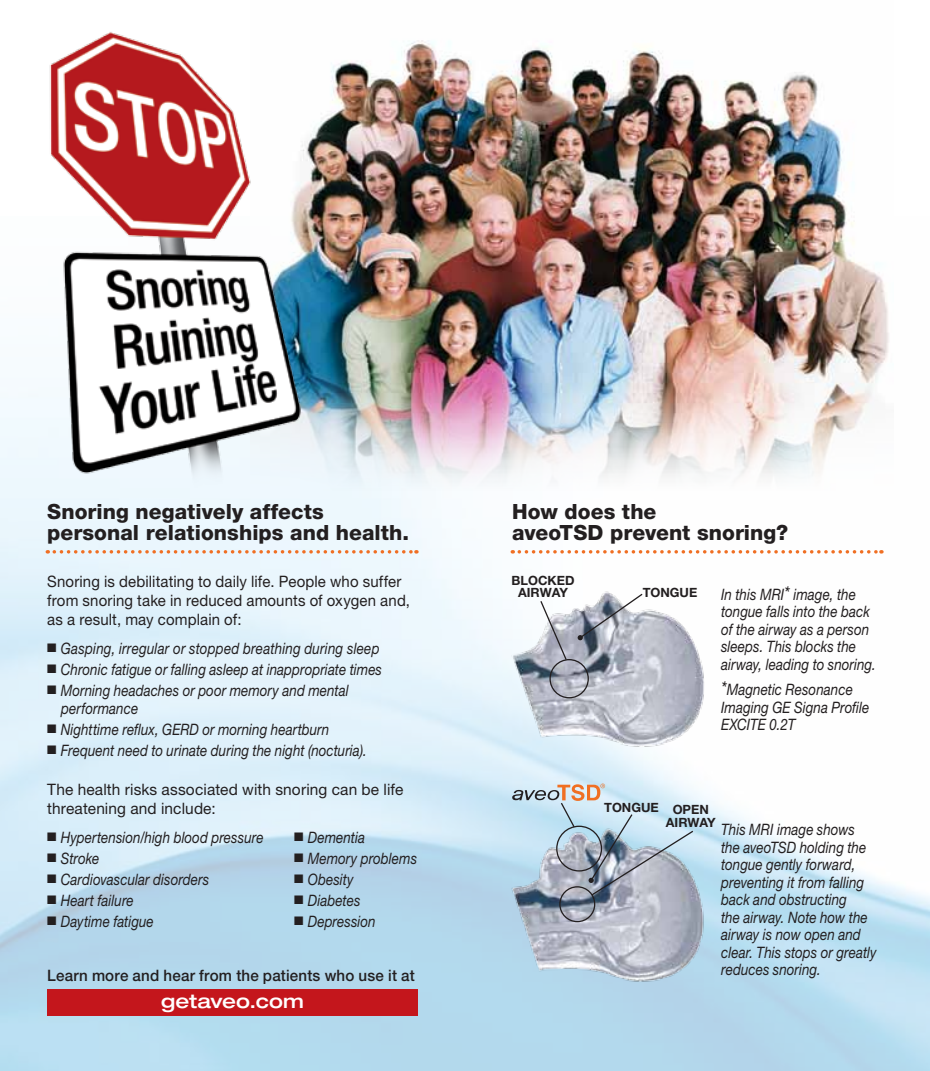
<style>
.page{position:relative;width:930px;height:1071px;background:#fff}
.page>*{position:absolute;margin:0;border:0;box-sizing:border-box;transform-origin:0 0}
.t1{font:800 21px/21px "Helvetica Neue LT Std";color:#231f20}
.t2{font:500 expanded 19.25px "Helvetica Neue LT Std";color:#fff}
.t3{font:italic 15.75px/17.5px "Helvetica Neue LT Std";letter-spacing:.005em;color:#231f20;scale:.85 1}
.t4{font:15.75px/19.2px "Helvetica Neue LT Std";letter-spacing:.01em;color:#231f20;scale:.95 1}
.t5{font:15.75px/19.2px "Helvetica Neue LT Std";letter-spacing:.01em;color:#231f20}
.t6{font:500 15.75px "Helvetica Neue LT Std";letter-spacing:.01em;color:#231f20;scale:.96 1}
.t7{font:700 12.78px/12.8px "Helvetica Neue LT Std";color:#231f20;text-align:center}
.s1{font-size:19.25px}
</style>
<div class="page">
<img style="left:0;top:531px;width:929px;height:540px">
<img style="left:250px;top:42px;width:642px;height:511px">
<img style="left:0;top:32px;width:426px;height:499px">
<svg style="left:54px;top:550px;width:363px;height:4px"></svg>
<svg style="left:519px;top:550px;width:362px;height:4px"></svg>
<img style="left:503px;top:584px;width:211px;height:168px">
<div style="left:549px;top:659px;width:39px;height:39px;border:1px solid #231f20;border-radius:50%"></div>
<svg style="left:577px;top:592px;width:66px;height:48px"></svg>
<svg style="left:539px;top:600px;width:28px;height:61px"></svg>
<img style="left:499px;top:821px;width:216px;height:167px">
<div style="left:559px;top:886px;width:36px;height:36px;border:1px solid #231f20;border-radius:50%"></div>
<svg style="left:512px;top:784px;width:182px;height:113px;background:#b6c6d3"></svg>
<div style="left:47px;top:989px;width:370px;height:27px;background:#c4161c"></div>
<h1 class="t1" style="left:47px;top:501px;width:363px">Snoring negatively affects personal relationships and health.</h1>
<p class="t4" style="left:47px;top:571px;width:383px">Snoring is debilitating to daily life. People who suffer from snoring take in reduced amounts of oxygen and, as a result, may complain of:</p>
<p class="t3" style="left:47px;top:640px;width:392px">■ Gasping, irregular or stopped breathing during sleep</p>
<p class="t3" style="left:47px;top:661px;width:395px">■ Chronic fatigue or falling asleep at inappropriate times</p>
<p class="t3" style="left:61px;top:682px;width:339px;text-indent:-14px">■ Morning headaches or poor memory and mental performance</p>
<p class="t3" style="left:47px;top:720px;width:333px">■ Nighttime reflux, GERD or morning heartburn</p>
<p class="t3" style="left:47px;top:741px;width:377px">■ Frequent need to urinate during the night (nocturia).</p>
<p class="t5" style="left:47px;top:779px;width:357px">The health risks associated with snoring can be life threatening and include:</p>
<p class="t3" style="left:47px;top:828px;width:256px">■ Hypertension/high blood pressure</p>
<p class="t3" style="left:294px;top:828px;width:85px">■ Dementia</p>
<p class="t3" style="left:47px;top:849px;width:63px">■ Stroke</p>
<p class="t3" style="left:294px;top:849px;width:146px">■ Memory problems</p>
<p class="t3" style="left:47px;top:870px;width:192px">■ Cardiovascular disorders</p>
<p class="t3" style="left:294px;top:870px;width:71px">■ Obesity</p>
<p class="t3" style="left:47px;top:891px;width:103px">■ Heart failure</p>
<p class="t3" style="left:294px;top:891px;width:79px">■ Diabetes</p>
<p class="t3" style="left:47px;top:912px;width:127px">■ Daytime fatigue</p>
<p class="t3" style="left:294px;top:912px;width:97px">■ Depression</p>
<p class="t6" style="left:47px;top:966px;width:384px">Learn more and hear from the patients who use it at</p>
<p class="t2" style="left:161px;top:989px;width:144px">getaveo.com</p>
<h1 class="t1" style="left:512px;top:501px;width:277px">How does the<br>aveoTSD prevent snoring?</h1>
<p class="t7" style="left:511px;top:573px;width:64px">BLOCKED<br>AIRWAY</p>
<p class="t3" style="left:721px;top:585px;width:183px">In this MRI<span class="s1">*</span> image, the tongue falls into the back of the airway as a person sleeps. This blocks the airway, leading to snoring.</p>
<p class="t3" style="left:721px;top:680px;width:176px"><span class="s1">*</span>Magnetic Resonance<br>Imaging GE Signa Profile<br>EXCITE 0.2T</p>
<p class="t7" style="left:642px;top:586px;width:56px">TONGUE</p>
<p class="t7" style="left:665px;top:799px;width:51px;line-height:15.6px;text-align:left;text-indent:-62px">TONGUE OPEN<br>AIRWAY</p>
<p class="t3" style="left:721px;top:821px;width:184px">This MRI image shows the aveoTSD holding the tongue gently forward, preventing it from falling back and obstructing<br>the airway. Note how the airway is now open and clear. This stops or greatly reduces snoring.</p>
</div>
